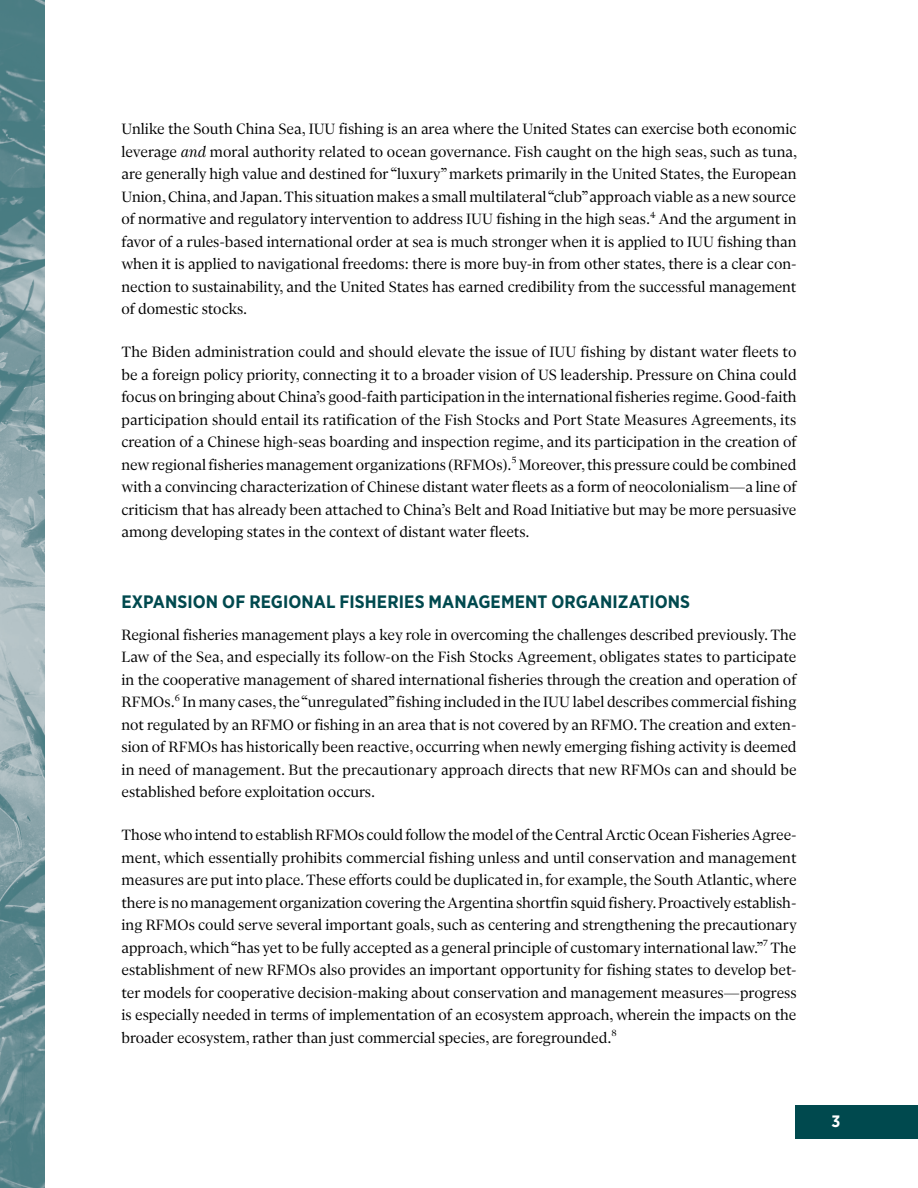
<style>
.page{position:relative;width:918px;height:1188px;background:#fff}
.page>*{position:absolute;margin:0;border:0;box-sizing:border-box;transform-origin:0 0}
.header_level_1{font:700 18px "Gotham Narrow";letter-spacing:.005em;color:#00494e}
.body{font:16.5px/22.5px "Gliko Modern S";color:#000;text-align:justify}
.t1{font:700 16.5px "Gotham Narrow";color:#fff}
.s1{font-style:italic}
</style>
<div class="page">
<div style="left:796px;top:1105px;width:122px;height:33px;background:#00494e"></div>
<img style="left:0;top:0;width:45px;height:1188px">
<p class="body" style="left:122px;top:118px;width:677px">Unlike the South China Sea, IUU fishing is an area where the United States can exercise both economic leverage <span class="s1">and</span> moral authority related to ocean governance. Fish caught on the high seas, such as tuna, are generally high value and destined for “luxury” markets primarily in the United States, the European Union, China, and Japan. This situation makes a small multilateral “club” approach viable as a new source of normative and regulatory intervention to address IUU fishing in the high seas.<sup>4</sup> And the argument in favor of a rules-based international order at sea is much stronger when it is applied to IUU fishing than when it is applied to navigational freedoms: there is more buy-in from other states, there is a clear con&shy;nection to sustainability, and the United States has earned credibility from the successful management of domestic stocks.</p>
<p class="body" style="left:122px;top:341px;width:677px">The Biden administration could and should elevate the issue of IUU fishing by distant water fleets to be a foreign policy priority, connecting it to a broader vision of US leadership. Pressure on China could focus on bringing about China’s good-faith participation in the international fisheries regime. Good-faith participation should entail its ratification of the Fish Stocks and Port State Measures Agreements, its creation of a Chinese high-seas boarding and inspection regime, and its participation in the creation of new regional fisheries management organizations (RFMOs).<sup>5</sup> Moreover, this pressure could be combined with a convincing characterization of Chinese distant water fleets as a form of neocolonialism—a line of criticism that has already been attached to China’s Belt and Road Initiative but may be more persuasive among developing states in the context of distant water fleets.</p>
<p class="header_level_1" style="left:122px;top:591px;width:570px">EXPANSION OF REGIONAL FISHERIES MANAGEMENT ORGANIZATIONS</p>
<p class="body" style="left:122px;top:623px;width:677px">Regional fisheries management plays a key role in overcoming the challenges described previously. The Law of the Sea, and especially its follow-on the Fish Stocks Agreement, obligates states to participate in the cooperative management of shared international fisheries through the creation and operation of RFMOs.<sup>6</sup> In many cases, the “unregulated” fishing included in the IUU label describes commercial fishing not regulated by an RFMO or fishing in an area that is not covered by an RFMO. The creation and exten&shy;sion of RFMOs has historically been reactive, occurring when newly emerging fishing activity is deemed in need of management. But the precautionary approach directs that new RFMOs can and should be established before exploitation occurs.</p>
<p class="body" style="left:122px;top:824px;width:677px">Those who intend to establish RFMOs could follow the model of the Central Arctic Ocean Fisheries Agree&shy;ment, which essentially prohibits commercial fishing unless and until conservation and management measures are put into place. These efforts could be duplicated in, for example, the South Atlantic, where there is no management organization covering the Argentina shortfin squid fishery. Proactively establish&shy;ing RFMOs could serve several important goals, such as centering and strengthening the precautionary approach, which “has yet to be fully accepted as a general principle of customary international law.”<sup>7</sup> The establishment of new RFMOs also provides an important opportunity for fishing states to develop bet&shy;ter models for cooperative decision-making about conservation and management measures—progress is especially needed in terms of implementation of an ecosystem approach, wherein the impacts on the broader ecosystem, rather than just commercial species, are foregrounded.<sup>8</sup></p>
<p class="t1" style="left:832px;top:1111px;width:10px">3</p>
</div>
